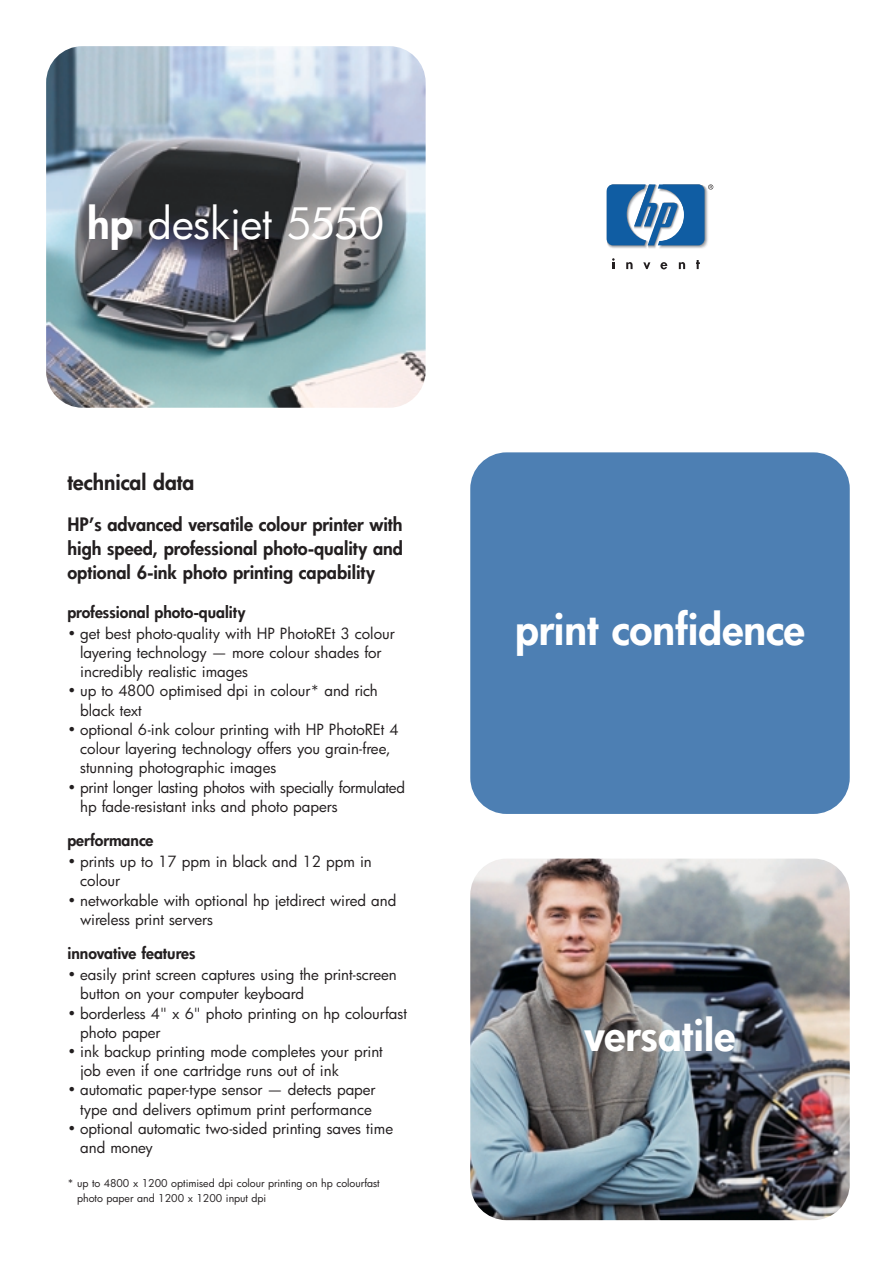
<style>
.page{position:relative;width:891px;height:1265px;background:#fff}
.page>*{position:absolute;margin:0;border:0;box-sizing:border-box;transform-origin:0 0}
.t1{font:800 42px "Futura CE";color:#fff}
.t2{font:42px "Futura CE";letter-spacing:-.01em;color:#fff}
.t3{font:800 21px "Futura CE";color:#231f20}
.t4{font:800 18px/24px "Futura CE";color:#231f20;text-align:justify}
.t5{font:800 15.75px "Futura CE";color:#231f20}
.t6{font:15px/19.2px "Futura CE";color:#231f20}
.t7{font:10.5px/15px "Futura CE";color:#231f20}
.s1{font-weight:800}
</style>
<div class="page">
<img style="left:46px;top:46px;width:804px;height:1175px">
<h1 class="t2" style="left:87px;top:204px;width:299px"><span class="s1">hp</span> deskjet 5550</h1>
<h2 class="t3" style="left:67px;top:472px;width:129px">technical data</h2>
<p class="t4" style="left:67px;top:514px;width:337px">HP’s advanced versatile colour printer with high speed, professional photo-quality and optional 6-ink photo printing capability</p>
<p class="t5" style="left:67px;top:604px;width:180px">professional photo-quality</p>
<p class="t6" style="left:80px;top:625px;width:316px;text-indent:-13px">• get best photo-quality with HP PhotoREt 3 colour layering technology — more colour shades for incredibly realistic images</p>
<p class="t6" style="left:80px;top:682px;width:299px;text-indent:-13px">• up to 4800 optimised dpi in colour* and rich black text</p>
<p class="t6" style="left:80px;top:721px;width:320px;text-indent:-13px">• optional 6-ink colour printing with HP PhotoREt 4 colour layering technology offers you grain-free, stunning photographic images</p>
<p class="t6" style="left:80px;top:778px;width:327px;text-indent:-13px">• print longer lasting photos with specially formulated hp fade-resistant inks and photo papers</p>
<p class="t5" style="left:67px;top:832px;width:88px">performance</p>
<p class="t6" style="left:80px;top:853px;width:293px;text-indent:-13px">• prints up to 17 ppm in black and 12 ppm in colour</p>
<p class="t6" style="left:80px;top:891px;width:318px;text-indent:-13px">• networkable with optional hp jetdirect wired and wireless print servers</p>
<p class="t5" style="left:67px;top:945px;width:130px">innovative features</p>
<p class="t6" style="left:80px;top:966px;width:318px;text-indent:-13px">• easily print screen captures using the print-screen button on your computer keyboard</p>
<p class="t6" style="left:80px;top:1004px;width:328px;text-indent:-13px">• borderless 4" x 6" photo printing on hp colourfast photo paper</p>
<p class="t6" style="left:80px;top:1042px;width:304px;text-indent:-13px">• ink backup printing mode completes your print job even if one cartridge runs out of ink</p>
<p class="t6" style="left:67px;top:1081px;width:310px;text-align:right">• automatic paper-type sensor — detects paper type and delivers optimum print performance</p>
<p class="t6" style="left:80px;top:1119px;width:314px;text-indent:-13px">• optional automatic two-sided printing saves time and money</p>
<p class="t7" style="left:77px;top:1176px;width:304px;text-indent:-10px">* up to 4800 x 1200 optimised dpi colour printing on hp colourfast photo paper and 1200 x 1200 input dpi</p>
<h1 class="t1" style="left:515px;top:609px;width:291px">print confidence</h1>
<h1 class="t1" style="left:585px;top:1016px;width:152px">versatile</h1>
</div>
